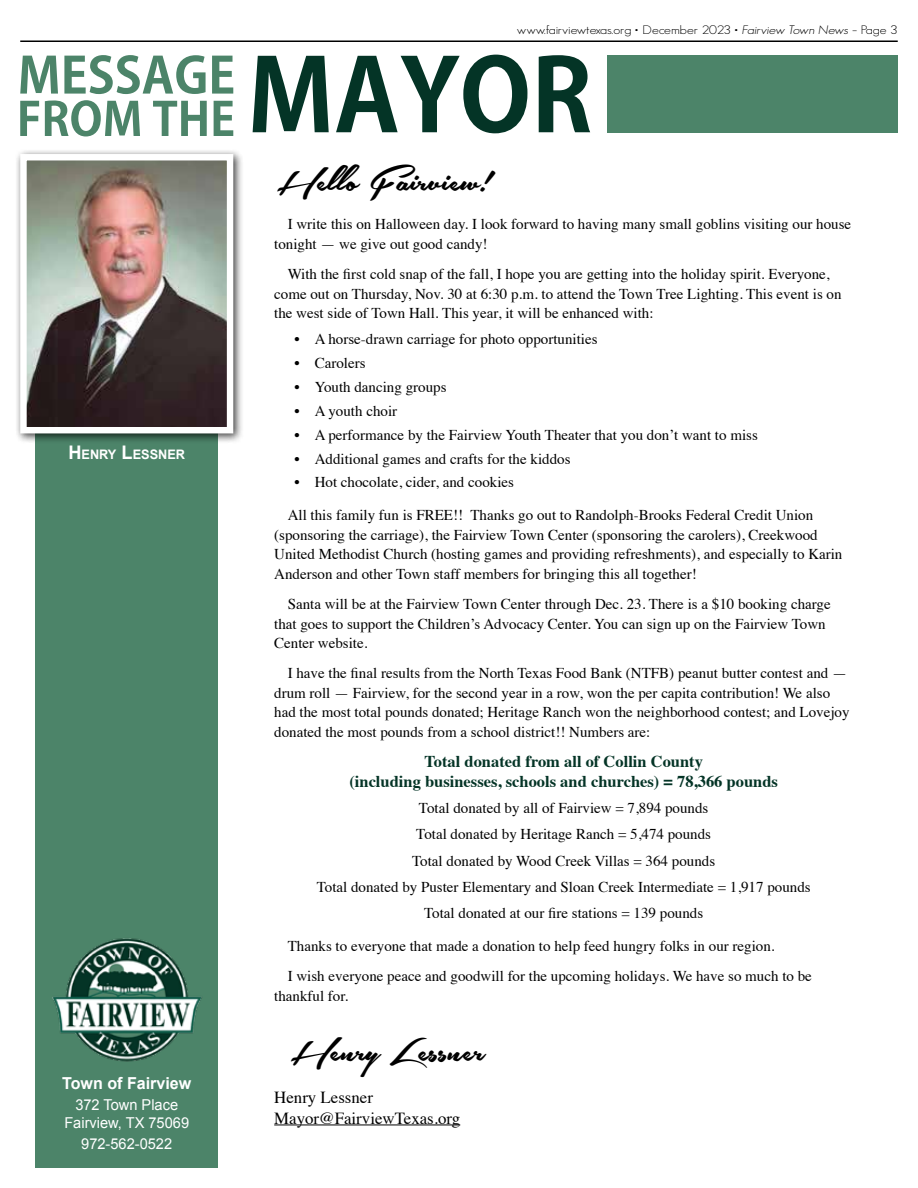
<style>
.page{position:relative;width:918px;height:1188px;background:#fff}
.page>*{position:absolute;margin:0;border:0;box-sizing:border-box;transform-origin:0 0}
.t1{font:46.5px "Southern Aire Personal Use Only";color:#000}
.t2{font:16.8px/20.2px "Times";color:#000}
.t3{font:700 16.5px/19.5px "Times";color:#043426;text-align:center}
.t4{font:700 16.5px "Arial";color:#fff}
.t5{font:15px/19.5px "Times";color:#000}
.t6{font:15px/18px "Arial";color:#fff;text-align:center}
.t7{font:700 13.05px "Arial";color:#fff}
.t8{font:300 12px "Geosans";color:#000;scale:1.16 1}
.s1{font-size:18.75px}
.s2{font-style:italic}
</style>
<div class="page">
<hr style="left:20px;top:40px;width:878px;height:2px;background:#000">
<div style="left:36px;top:418px;width:182px;height:750px;background:#4c8469"></div>
<svg style="left:253px;top:55px;width:337px;height:78px"></svg>
<div style="left:15px;top:148px;width:229px;height:296px;background:#000;opacity:.75"></div>
<img style="left:27px;top:161px;width:199px;height:265px">
<div style="left:20px;top:154px;width:213px;height:279px;border:6px solid #fff"></div>
<svg style="left:20px;top:100px;width:213px;height:36px"></svg>
<svg style="left:20px;top:55px;width:213px;height:39px"></svg>
<img style="left:52px;top:938px;width:150px;height:124px">
<div style="left:608px;top:56px;width:290px;height:77px;background:#4c8469"></div>
<hr style="left:274px;top:1125px;width:186px;height:1px;background:#000">
<p class="t7" style="left:68px;top:446px;width:118px"><span class="s1">H</span>ENRY <span class="s1">L</span>ESSNER</p>
<p class="t4" style="left:62px;top:1072px;width:131px">Town of Fairview</p>
<p class="t6" style="left:64px;top:1096px;width:126px">372 Town Place<br>Fairview, TX 75069</p>
<p class="t6" style="left:81px;top:1135px;width:92px">972-562-0522</p>
<p class="t8" style="left:517px;top:23px;width:330px">www.fairviewtexas.org • December 2023 • <span class="s2">Fairview Town News</span> – Page 3</p>
<h1 class="t1" style="left:274px;top:157px;width:216px">Hello Fairview!</h1>
<p class="t5" style="left:274px;top:213px;width:579px;text-indent:14px">I write this on Halloween day. I look forward to having many small goblins visiting our house tonight — we give out good candy!</p>
<p class="t5" style="left:274px;top:263px;width:569px;text-indent:14px">With the first cold snap of the fall, I hope you are getting into the holiday spirit. Everyone, come out on Thursday, Nov. 30 at 6:30 p.m. to attend the Town Tree Lighting. This event is on the west side of Town Hall. This year, it will be enhanced with:</p>
<p class="t5" style="left:294px;top:328px;width:305px">• A horse-drawn carriage for photo opportunities</p>
<p class="t5" style="left:294px;top:352px;width:73px">• Carolers</p>
<p class="t5" style="left:294px;top:376px;width:154px">• Youth dancing groups</p>
<p class="t5" style="left:294px;top:400px;width:104px">• A youth choir</p>
<p class="t5" style="left:294px;top:424px;width:465px">• A performance by the Fairview Youth Theater that you don’t want to miss</p>
<p class="t5" style="left:294px;top:447px;width:278px">• Additional games and crafts for the kiddos</p>
<p class="t5" style="left:294px;top:471px;width:221px">• Hot chocolate, cider, and cookies</p>
<p class="t5" style="left:274px;top:504px;width:570px;text-indent:14px">All this family fun is FREE!! Thanks go out to Randolph-Brooks Federal Credit Union (sponsoring the carriage), the Fairview Town Center (sponsoring the carolers), Creekwood United Methodist Church (hosting games and providing refreshments), and especially to Karin Anderson and other Town staff members for bringing this all together!</p>
<p class="t5" style="left:274px;top:593px;width:558px;text-indent:14px">Santa will be at the Fairview Town Center through Dec. 23. There is a $10 booking charge that goes to support the Children’s Advocacy Center. You can sign up on the Fairview Town<br>Center website.</p>
<p class="t5" style="left:274px;top:662px;width:577px;text-indent:14px">I have the final results from the North Texas Food Bank (NTFB) peanut butter contest and — drum roll — Fairview, for the second year in a row, won the per capita contribution! We also had the most total pounds donated; Heritage Ranch won the neighborhood contest; and Lovejoy donated the most pounds from a school district!! Numbers are:</p>
<p class="t3" style="left:349px;top:750px;width:430px">Total donated from all of Collin County<br>(including businesses, schools and churches) = 78,366 pounds</p>
<p class="t5" style="left:317px;top:794px;width:495px;line-height:26.2px;text-align:center">Total donated by all of Fairview = 7,894 pounds<br>Total donated by Heritage Ranch = 5,474 pounds<br>Total donated by Wood Creek Villas = 364 pounds<br>Total donated by Puster Elementary and Sloan Creek Intermediate = 1,917 pounds Total donated at our fire stations = 139 pounds</p>
<p class="t5" style="left:288px;top:930px;width:526px;line-height:30.3px">Thanks to everyone that made a donation to help feed hungry folks in our region.<br>I wish everyone peace and goodwill for the upcoming holidays. We have so much to be</p>
<p class="t5" style="left:274px;top:985px;width:76px">thankful for.</p>
<h1 class="t1" style="left:288px;top:1026px;width:198px">Henry Lessner</h1>
<p class="t2" style="left:274px;top:1086px;width:188px">Henry Lessner<br>Mayor@FairviewTexas.org</p>
</div>
